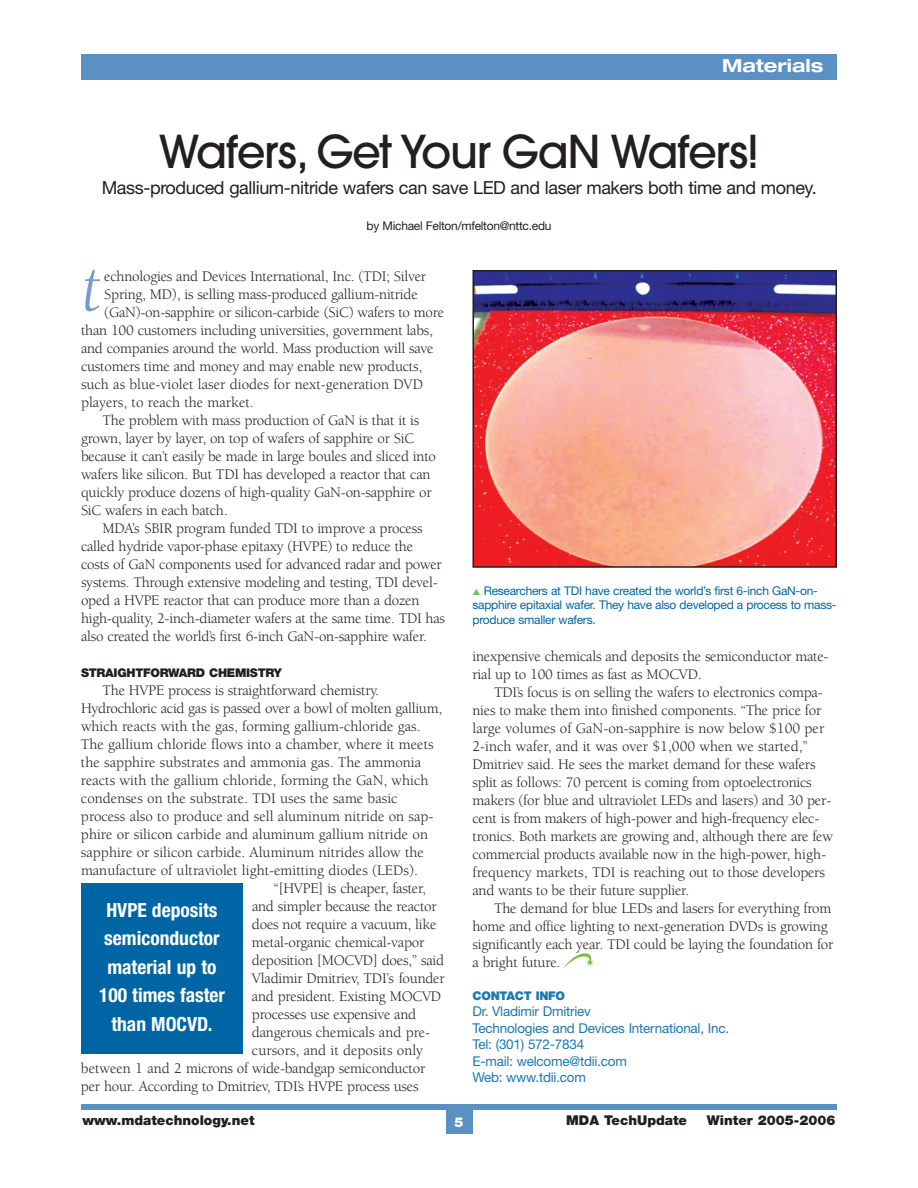
<style>
.page{position:relative;width:918px;height:1188px;background:#fff}
.page>*{position:absolute;margin:0;border:0;box-sizing:border-box;transform-origin:0 0}
.t1{font:italic 72px "Berkeley";color:#729dca}
.t2{font:500 45px "Avant Garde";letter-spacing:-.035em;color:#231f20}
.t3{font:700 condensed 19.5px/28.5px "Helvetica Neue";color:#fff;text-align:center}
.t4{font:18px "Helvetica Neue";letter-spacing:-.02em;color:#231f20}
.t5{font:700 expanded 18px "Helvetica Neue";color:#fff}
.t6{font:15px/18px "Berkeley";letter-spacing:-.015em;color:#231f20}
.t7{font:13.5px/16.5px "Helvetica Neue";letter-spacing:-.015em;color:#1b78b2}
.t8{font:900 13.5px "Helvetica Neue";color:#231f20}
.t9{font:900 13.5px "Helvetica Neue";color:#fff}
.t10{font:12px/14.4px "Helvetica Neue";letter-spacing:-.02em;color:#0065a4}
.t11{font:12px "Helvetica Neue";letter-spacing:-.02em;color:#231f20}
.t12{font:900 12px "Helvetica Neue";letter-spacing:-.02em;color:#231f20}
.t13{font:900 12px "Helvetica Neue";letter-spacing:-.02em;color:#1b78b2}
.s1{color:#71c167}
</style>
<div class="page">
<div style="left:81px;top:1104px;width:756px;height:6px;background:#5a90c2"></div>
<div style="left:81px;top:54px;width:756px;height:25px;background:#5a90c2"></div>
<div style="left:446px;top:1107px;width:26px;height:27px;background:#5a90c2"></div>
<img style="left:475px;top:273px;width:359px;height:292px">
<div style="left:472px;top:270px;width:365px;height:298px;border:2px solid #231f20"></div>
<svg style="left:563px;top:953px;width:31px;height:15px"></svg>
<div style="left:81px;top:883px;width:162px;height:171px;background:#0065a4"></div>
<p class="t5" style="left:722px;top:59px;width:103px">Materials</p>
<h2 class="t2" style="left:159px;top:135px;width:602px">Wafers, Get Your GaN Wafers!</h2>
<p class="t4" style="left:102px;top:181px;width:717px">Mass-produced gallium-nitride wafers can save LED and laser makers both time and money.</p>
<p class="t11" style="left:367px;top:221px;width:186px">by Michael Felton/mfelton@nttc.edu</p>
<p class="t6" style="left:104px;top:268px;width:324px">echnologies and Devices International, Inc. (TDI; Silver</p>
<p class="t6" style="left:104px;top:286px;width:315px">Spring, MD), is selling mass-produced gallium-nitride</p>
<p class="t6" style="left:104px;top:304px;width:341px">(GaN)-on-sapphire or silicon-carbide (SiC) wafers to more</p>
<p class="t6" style="left:81px;top:322px;width:354px">than 100 customers including universities, government labs,</p>
<p class="t6" style="left:81px;top:340px;width:354px">and companies around the world. Mass production will save</p>
<p class="t6" style="left:81px;top:358px;width:343px">customers time and money and may enable new products,</p>
<p class="t6" style="left:81px;top:376px;width:344px">such as blue-violet laser diodes for next-generation DVD</p>
<p class="t6" style="left:81px;top:394px;width:174px">players, to reach the market.</p>
<p class="t6" style="left:103px;top:412px;width:318px">The problem with mass production of GaN is that it is</p>
<p class="t6" style="left:81px;top:430px;width:335px">grown, layer by layer, on top of wafers of sapphire or SiC</p>
<p class="t6" style="left:81px;top:448px;width:357px">because it can’t easily be made in large boules and sliced into</p>
<p class="t6" style="left:81px;top:466px;width:351px">wafers like silicon. But TDI has developed a reactor that can</p>
<p class="t6" style="left:81px;top:484px;width:352px">quickly produce dozens of high-quality GaN-on-sapphire or</p>
<p class="t6" style="left:81px;top:502px;width:148px">SiC wafers in each batch.</p>
<p class="t6" style="left:103px;top:520px;width:321px">MDA’s SBIR program funded TDI to improve a process</p>
<p class="t6" style="left:81px;top:538px;width:334px">called hydride vapor-phase epitaxy (HVPE) to reduce the</p>
<p class="t6" style="left:81px;top:556px;width:362px">costs of GaN components used for advanced radar and power</p>
<p class="t6" style="left:81px;top:574px;width:358px">systems. Through extensive modeling and testing, TDI devel-</p>
<p class="t6" style="left:81px;top:592px;width:340px">oped a HVPE reactor that can produce more than a dozen</p>
<p class="t6" style="left:81px;top:610px;width:366px">high-quality, 2-inch-diameter wafers at the same time. TDI has</p>
<p class="t6" style="left:81px;top:628px;width:348px">also created the world’s first 6-inch GaN-on-sapphire wafer.</p>
<p class="t12" style="left:81px;top:668px;width:202px">STRAIGHTFORWARD CHEMISTRY</p>
<p class="t6" style="left:103px;top:682px;width:278px">The HVPE process is straightforward chemistry.</p>
<p class="t6" style="left:81px;top:700px;width:363px">Hydrochloric acid gas is passed over a bowl of molten gallium,</p>
<p class="t6" style="left:81px;top:718px;width:341px">which reacts with the gas, forming gallium-chloride gas.</p>
<p class="t6" style="left:81px;top:736px;width:354px">The gallium chloride flows into a chamber, where it meets</p>
<p class="t6" style="left:81px;top:754px;width:342px">the sapphire substrates and ammonia gas. The ammonia</p>
<p class="t6" style="left:81px;top:772px;width:349px">reacts with the gallium chloride, forming the GaN, which</p>
<p class="t6" style="left:81px;top:790px;width:318px">condenses on the substrate. TDI uses the same basic</p>
<p class="t6" style="left:81px;top:808px;width:354px">process also to produce and sell aluminum nitride on sap-</p>
<p class="t6" style="left:81px;top:826px;width:349px">phire or silicon carbide and aluminum gallium nitride on</p>
<p class="t6" style="left:81px;top:844px;width:345px">sapphire or silicon carbide. Aluminum nitrides allow the</p>
<p class="t6" style="left:81px;top:862px;width:338px">manufacture of ultraviolet light-emitting diodes (LEDs).</p>
<p class="t6" style="left:274px;top:880px;width:154px">“[HVPE] is cheaper, faster,</p>
<p class="t6" style="left:252px;top:898px;width:186px">and simpler because the reactor</p>
<p class="t6" style="left:252px;top:916px;width:186px">does not require a vacuum, like</p>
<p class="t6" style="left:252px;top:934px;width:174px">metal-organic chemical-vapor</p>
<p class="t6" style="left:252px;top:952px;width:194px">deposition [MOCVD] does,” said</p>
<p class="t6" style="left:252px;top:970px;width:194px">Vladimir Dmitriev, TDI’s founder</p>
<p class="t6" style="left:252px;top:988px;width:191px">and president. Existing MOCVD</p>
<p class="t6" style="left:252px;top:1006px;width:166px">processes use expensive and</p>
<p class="t6" style="left:252px;top:1024px;width:180px">dangerous chemicals and pre-</p>
<p class="t6" style="left:252px;top:1042px;width:173px">cursors, and it deposits only</p>
<p class="t6" style="left:81px;top:1060px;width:346px">between 1 and 2 microns of wide-bandgap semiconductor</p>
<p class="t6" style="left:81px;top:1078px;width:339px">per hour. According to Dmitriev, TDI’s HVPE process uses</p>
<h1 class="t1" style="left:81px;top:259px;width:22px">t</h1>
<p class="t10" style="left:472px;top:585px;width:366px"><span class="s1">▲</span> Researchers at TDI have created the world’s first 6-inch GaN-on&shy;sapphire epitaxial wafer. They have also developed a process to mass&shy;produce smaller wafers.</p>
<p class="t6" style="left:473px;top:649px;width:358px">inexpensive chemicals and deposits the semiconductor mate&shy;rial up to 100 times as fast as MOCVD.</p>
<p class="t6" style="left:473px;top:685px;width:362px;text-indent:22px">TDI’s focus is on selling the wafers to electronics compa&shy;nies to make them into finished components. “The price for large volumes of GaN-on-sapphire is now below $100 per 2-inch wafer, and it was over $1,000 when we started,” Dmitriev said. He sees the market demand for these wafers split as follows: 70 percent is coming from optoelectronics makers (for blue and ultraviolet LEDs and lasers) and 30 per&shy;cent is from makers of high-power and high-frequency elec&shy;tronics. Both markets are growing and, although there are few commercial products available now in the high-power, high&shy;frequency markets, TDI is reaching out to those developers and wants to be their future supplier.</p>
<p class="t6" style="left:473px;top:901px;width:363px;text-indent:22px">The demand for blue LEDs and lasers for everything from home and office lighting to next-generation DVDs is growing significantly each year. TDI could be laying the foundation for a bright future.</p>
<p class="t13" style="left:472px;top:991px;width:94px">CONTACT INFO</p>
<p class="t7" style="left:472px;top:1004px;width:258px">Dr. Vladimir Dmitriev<br>Technologies and Devices International, Inc.<br>Tel: (301) 572-7834<br>E-mail: welcome@tdii.com<br>Web: www.tdii.com</p>
<h3 class="t3" style="left:99px;top:897px;width:128px">HVPE deposits semiconductor material up to<br>100 times faster than MOCVD.</h3>
<p class="t8" style="left:82px;top:1115px;width:174px">www.mdatechnology.net</p>
<p class="t9" style="left:454px;top:1118px;width:11px">5</p>
<p class="t8" style="left:566px;top:1115px;width:122px">MDA TechUpdate</p>
<p class="t8" style="left:707px;top:1115px;width:130px">Winter 2005-2006</p>
</div>
